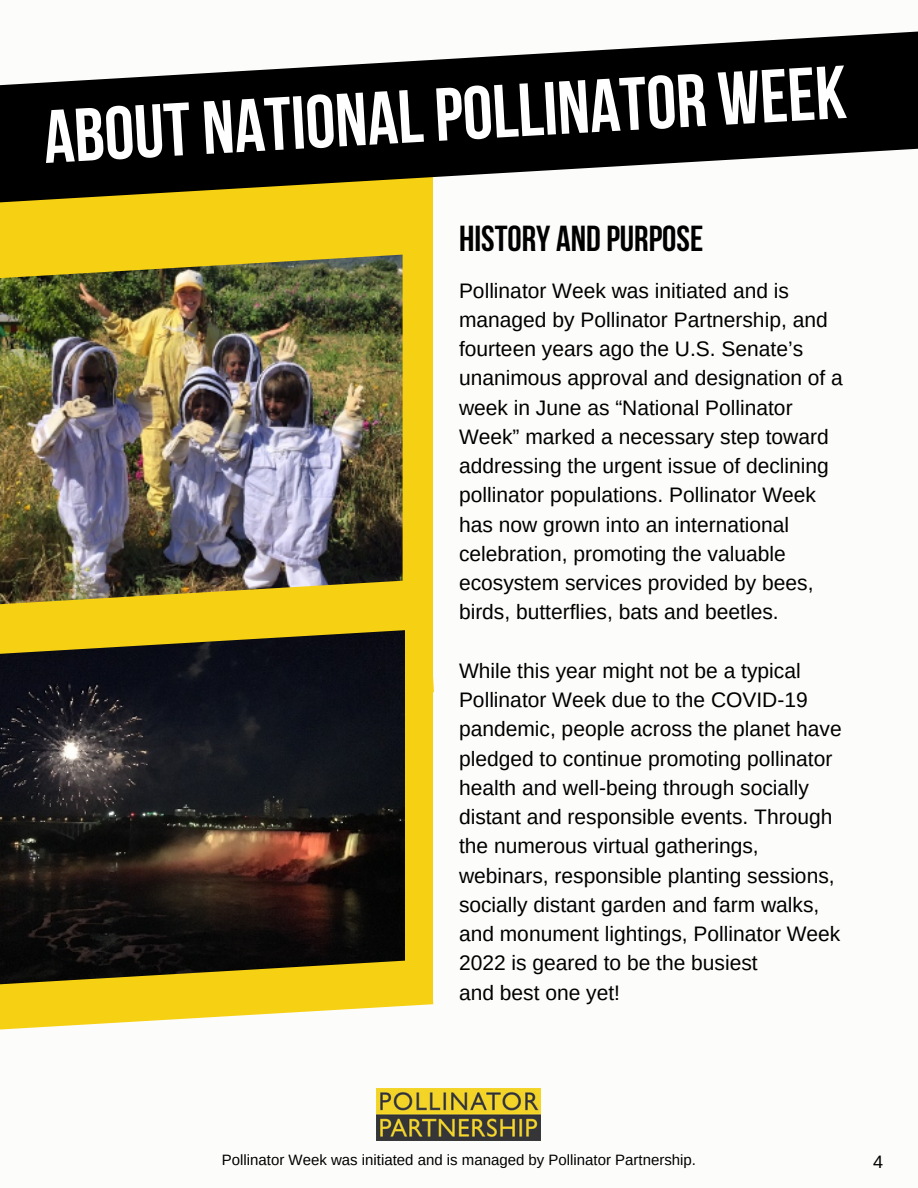
<style>
.page{position:relative;width:918px;height:1188px;background:#fcfcfa}
.page>*{position:absolute;margin:0;border:0;box-sizing:border-box;transform-origin:0 0}
.t1{font:700 75px "Bebas Neue";color:#fff}
.t2{font:700 36px "Bebas Neue";color:#000}
.t3{font:21px/29.2px "Arimo";color:#000}
.t4{font:18px "Arimo";color:#000}
.t5{font:15px "Arimo";color:#000}
</style>
<div class="page">
<div style="left:0;top:162px;width:433px;height:869px;background:#f6d013"></div>
<svg style="left:0;top:31px;width:918px;height:156px;fill:#000"></svg>
<img style="left:0;top:283px;width:403px;height:297px">
<svg style="left:0;top:187px;width:403px;height:96px"></svg>
<img style="left:0;top:659px;width:404px;height:300px">
<svg style="left:0;top:580px;width:405px;height:79px"></svg>
<img style="left:377px;top:1089px;width:164px;height:52px">
<svg style="left:0;top:959px;width:434px;height:72px"></svg>
<p class="t1" style="left:42px;top:105px;width:805px;rotate:-3deg">ABOUT NATIONALPOLLINATOR WEEK</p>
<p class="t2" style="left:459px;top:224px;width:246px">HISTORY AND PURPOSE</p>
<p class="t3" style="left:459px;top:276px;width:385px">Pollinator Week was initiated and is managed by Pollinator Partnership, and fourteen years ago the U.S. Senate’s unanimous approval and designation of a week in June as “National Pollinator Week” marked a necessary step toward addressing the urgent issue of declining pollinator populations. Pollinator Week has now grown into an international celebration, promoting the valuable ecosystem services provided by bees, birds, butterflies, bats and beetles.</p>
<p class="t3" style="left:459px;top:656px;width:384px">While this year might not be a typical Pollinator Week due to the COVID-19 pandemic, people across the planet have pledged to continue promoting pollinator health and well-being through socially distant and responsible events. Through the numerous virtual gatherings, webinars, responsible planting sessions, socially distant garden and farm walks, and monument lightings, Pollinator Week 2022 is geared to be the busiest</p>
<p class="t3" style="left:459px;top:978px;width:163px">and best one yet!</p>
<p class="t5" style="left:222px;top:1151px;width:476px">Pollinator Week was initiated and is managed by Pollinator Partnership.</p>
<p class="t4" style="left:873px;top:1152px;width:12px">4</p>
</div>
